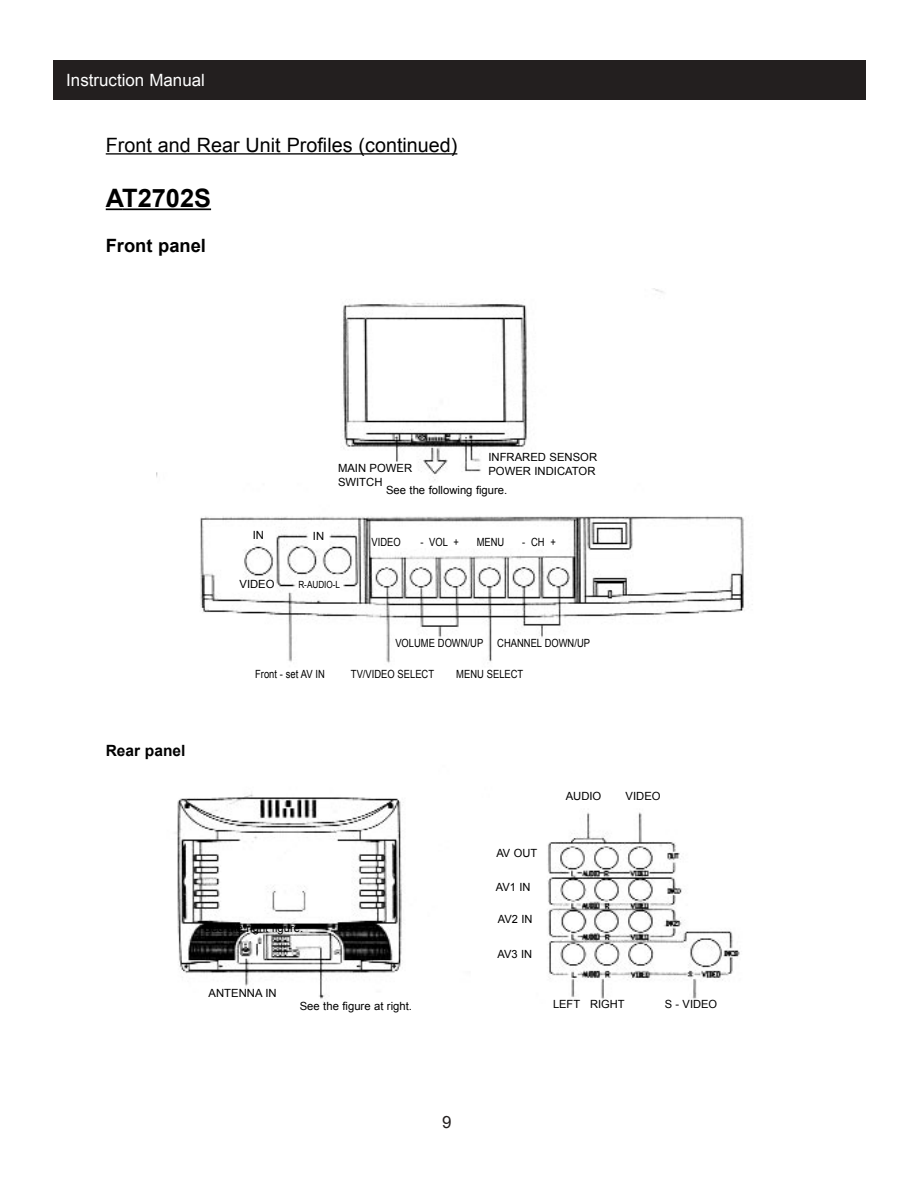
<style>
.page{position:relative;width:918px;height:1188px;background:#fff}
.page>*{position:absolute;margin:0;border:0;box-sizing:border-box;transform-origin:0 0}
.t1{font:700 25.35px "Arial";color:#000}
.t2{font:19.8px "Arial";color:#000}
.t3{font:700 18.3px "Arial";color:#000}
.t4{font:16.95px "Arial";color:#fff}
.t5{font:16.95px "Arial";color:#231f1f}
.t6{font:700 15.45px "Arial";color:#000}
.t7{font:11.25px/13.5px "Arial";color:#000}
.t8{font:11.25px "Arial";color:#000;scale:.83 1}
.t9{font:9.9px "Arial";color:#000;scale:.83 1}
</style>
<div class="page">
<div style="left:54px;top:60px;width:812px;height:39px;background:#231f1f"></div>
<img style="left:157px;top:288px;width:587px;height:714px">
<hr style="left:106px;top:153px;width:351px;height:2px;background:#000">
<svg style="left:106px;top:208px;width:16px;height:2px"></svg>
<hr style="left:122px;top:208px;width:89px;height:2px;background:#000">
<h3 class="t4" style="left:66px;top:70px;width:140px">Instruction Manual</h3>
<h2 class="t2" style="left:106px;top:134px;width:353px">Front and Rear Unit Profiles (continued)</h2>
<h1 class="t1" style="left:106px;top:184px;width:107px">AT2702S</h1>
<h3 class="t3" style="left:106px;top:236px;width:102px">Front panel</h3>
<h3 class="t6" style="left:106px;top:742px;width:81px">Rear panel</h3>
<p class="t7" style="left:488px;top:451px;width:110px">INFRARED SENSOR<br>POWER INDICATOR</p>
<p class="t7" style="left:338px;top:462px;width:76px">MAIN POWER<br>SWITCH</p>
<p class="t7" style="left:386px;top:483px;width:123px">See the following figure.</p>
<p class="t7" style="left:253px;top:529px;width:13px">IN</p>
<p class="t7" style="left:313px;top:530px;width:13px">IN</p>
<p class="t7" style="left:240px;top:578px;width:37px">VIDEO</p>
<p class="t9" style="left:298px;top:579px;width:52px">R-AUDIO-L</p>
<p class="t8" style="left:372px;top:536px;width:37px">VIDEO</p>
<p class="t8" style="left:420px;top:536px;width:48px">- VOL +</p>
<p class="t8" style="left:477px;top:536px;width:35px">MENU</p>
<p class="t8" style="left:522px;top:536px;width:42px">- CH +</p>
<p class="t8" style="left:395px;top:637px;width:236px">VOLUME DOWN/UP CHANNEL DOWN/UP</p>
<p class="t8" style="left:255px;top:668px;width:86px">Front - set AV IN</p>
<p class="t8" style="left:351px;top:668px;width:102px">TV/VIDEO SELECT</p>
<p class="t8" style="left:456px;top:668px;width:82px">MENU SELECT</p>
<p class="t7" style="left:566px;top:790px;width:37px">AUDIO</p>
<p class="t7" style="left:626px;top:790px;width:37px">VIDEO</p>
<p class="t7" style="left:204px;top:921px;width:101px">See the right figure.</p>
<p class="t7" style="left:209px;top:986px;width:70px">ANTENNA IN</p>
<p class="t7" style="left:300px;top:999px;width:114px">See the figure at right.</p>
<h3 class="t5" style="left:442px;top:1112px;width:11px">9</h3>
<p class="t7" style="left:496px;top:847px;width:42px">AV OUT</p>
<p class="t7" style="left:496px;top:880px;width:36px">AV1 IN</p>
<p class="t7" style="left:498px;top:913px;width:36px">AV2 IN</p>
<p class="t7" style="left:498px;top:947px;width:36px">AV3 IN</p>
<p class="t7" style="left:553px;top:997px;width:73px">LEFT RIGHT</p>
<p class="t7" style="left:665px;top:997px;width:54px">S - VIDEO</p>
</div>
